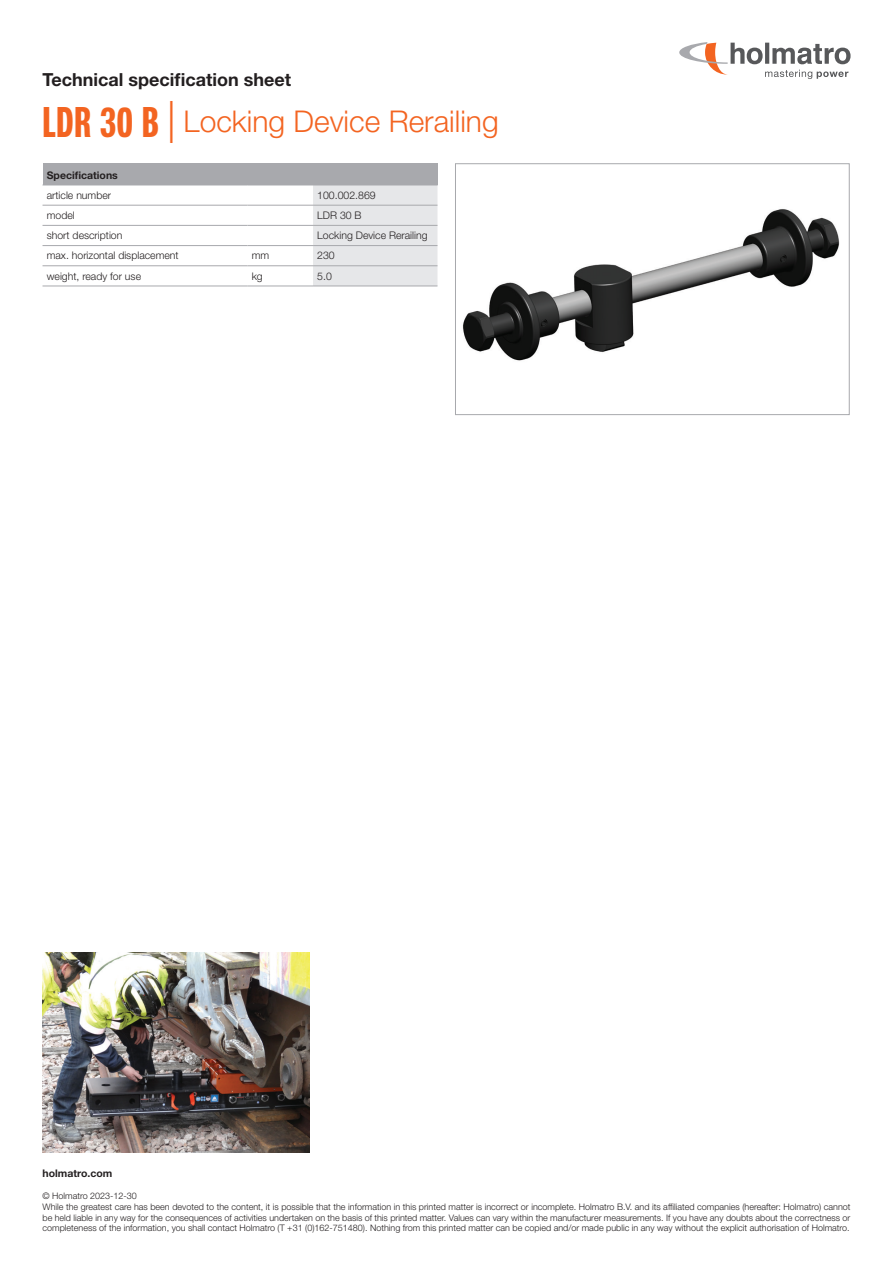
<style>
.page{position:relative;width:893px;height:1263px;background:#fff}
.page>*{position:absolute;margin:0;border:0;box-sizing:border-box;transform-origin:0 0}
.t1{font:300 30px "Helvetica Neue LT Std";color:#f36421}
.t2{font:700 18px "Helvetica Neue LT Std";color:#231f20}
.t3{font:300 10.5px "Helvetica Neue LT Std";color:#231f20}
.t4{font:700 10.5px "Helvetica Neue LT Std";color:#231f20}
.t5{font:300 9px/10.8px "Helvetica Neue LT Std";color:#231f20}
.s1{font-family:"Neue Helvetica Pro 79 Cm";font-weight:700;font-size:42px}
.s2{font-size:42px}
</style>
<div class="page">
<svg style="left:679px;top:42px;width:171px;height:37px"></svg>
<div style="left:43px;top:164px;width:394px;height:21px;background:#a8a9ad"></div>
<svg style="left:313px;top:164px;width:125px;height:122px"></svg>
<hr style="left:43px;top:185px;width:204px;height:1px;background:#a8a9ad">
<hr style="left:247px;top:185px;width:66px;height:1px;background:#a8a9ad">
<hr style="left:313px;top:185px;width:125px;height:1px;background:#a8a9ad">
<hr style="left:43px;top:205px;width:204px;height:1px;background:#a8a9ad">
<hr style="left:247px;top:205px;width:66px;height:1px;background:#a8a9ad">
<hr style="left:313px;top:205px;width:124px;height:1px;background:#a8a9ad">
<hr style="left:43px;top:225px;width:204px;height:1px;background:#a8a9ad">
<hr style="left:247px;top:225px;width:66px;height:1px;background:#a8a9ad">
<hr style="left:313px;top:225px;width:124px;height:1px;background:#a8a9ad">
<hr style="left:43px;top:245px;width:204px;height:1px;background:#a8a9ad">
<hr style="left:247px;top:245px;width:66px;height:1px;background:#a8a9ad">
<hr style="left:313px;top:245px;width:124px;height:1px;background:#a8a9ad">
<hr style="left:43px;top:286px;width:204px;height:1px;background:#a8a9ad">
<hr style="left:43px;top:265px;width:204px;height:1px;background:#a8a9ad">
<hr style="left:247px;top:286px;width:66px;height:1px;background:#a8a9ad">
<hr style="left:247px;top:265px;width:66px;height:1px;background:#a8a9ad">
<hr style="left:313px;top:286px;width:124px;height:1px;background:#a8a9ad">
<hr style="left:313px;top:265px;width:124px;height:1px;background:#a8a9ad">
<img style="left:43px;top:952px;width:266px;height:200px">
<img style="left:462px;top:209px;width:378px;height:152px">
<div style="left:455px;top:164px;width:394px;height:251px;border:1px solid #a8a9ad"></div>
<h2 class="t2" style="left:43px;top:68px;width:250px">Technical specification sheet</h2>
<h1 class="t1" style="left:43px;top:103px;width:458px"><span class="s1">LDR 30 B</span> <span class="s2">|</span> Locking Device Rerailing</h1>
<p class="t4" style="left:47px;top:168px;width:73px">Specifications</p>
<p class="t3" style="left:47px;top:189px;width:66px">article number</p>
<p class="t3" style="left:317px;top:189px;width:60px">100.002.869</p>
<p class="t3" style="left:47px;top:209px;width:30px">model</p>
<p class="t3" style="left:317px;top:209px;width:46px">LDR 30 B</p>
<p class="t3" style="left:47px;top:229px;width:77px">short description</p>
<p class="t3" style="left:317px;top:229px;width:112px">Locking Device Rerailing</p>
<p class="t3" style="left:47px;top:249px;width:133px">max. horizontal displacement</p>
<p class="t3" style="left:252px;top:249px;width:19px">mm</p>
<p class="t3" style="left:317px;top:249px;width:19px">230</p>
<p class="t3" style="left:47px;top:269px;width:96px">weight, ready for use</p>
<p class="t3" style="left:252px;top:269px;width:13px">kg</p>
<p class="t3" style="left:317px;top:269px;width:16px">5.0</p>
<p class="t4" style="left:43px;top:1167px;width:71px">holmatro.com</p>
<p class="t5" style="left:43px;top:1190px;width:809px">© Holmatro 2023-12-30<br>While the greatest care has been devoted to the content, it is possible that the information in this printed matter is incorrect or incomplete. Holmatro B.V. and its affiliated companies (hereafter: Holmatro) cannot be held liable in any way for the consequences of activities undertaken on the basis of this printed matter. Values can vary within the manufacturer measurements. If you have any doubts about the correctness or completeness of the information, you shall contact Holmatro (T +31 (0)162-751480). Nothing from this printed matter can be copied and/or made public in any way without the explicit authorisation of Holmatro.</p>
</div>
